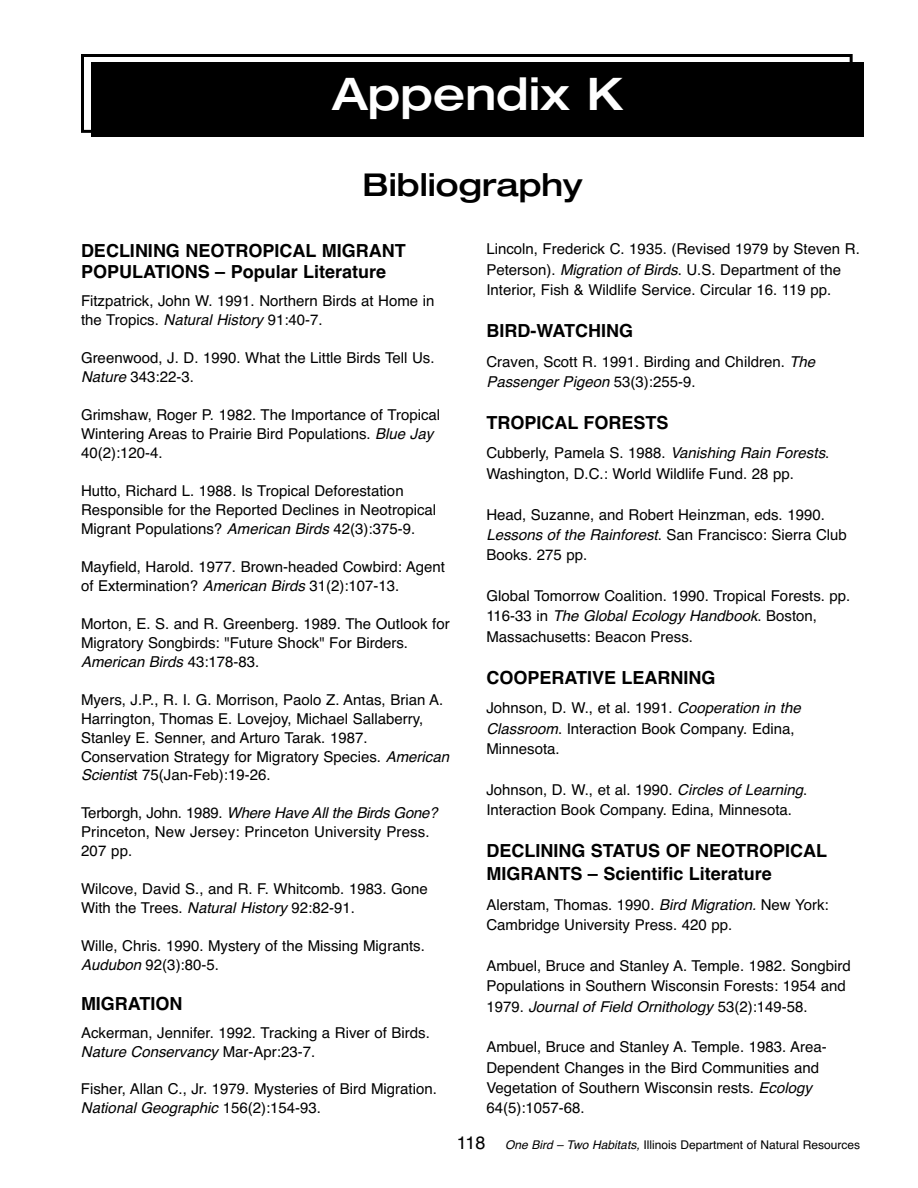
<style>
.page{position:relative;width:918px;height:1188px;background:#fff}
.page>*{position:absolute;margin:0;border:0;box-sizing:border-box;transform-origin:0 0}
.t1{font:500 expanded 45px "Helvetica Neue LT Std";color:#fff}
.t2{font:500 expanded 31.5px "Helvetica Neue LT Std";color:#000}
.t3{font:700 18px/21.8px "Helvetica";color:#000}
.t4{font:15px/18.9px "Helvetica";color:#000}
.t5{font:12px "Helvetica";color:#000}
.s1{font-style:italic}
.s2{font-size:18px}
</style>
<div class="page">
<div style="left:84px;top:57px;width:766px;height:73px;background:linear-gradient(to right,#fff,#fff)"></div>
<div style="left:81px;top:54px;width:772px;height:79px;border:3px solid #000"></div>
<div style="left:92px;top:63px;width:772px;height:74px;background:#000"></div>
<h1 class="t1" style="left:332px;top:77px;width:293px">Appendix K</h1>
<h2 class="t2" style="left:363px;top:173px;width:221px">Bibliography</h2>
<p class="t3" style="left:81px;top:239px;width:326px">DECLINING NEOTROPICAL MIGRANT<br>POPULATIONS – Popular Literature</p>
<p class="t4" style="left:81px;top:292px;width:355px">Fitzpatrick, John W. 1991. Northern Birds at Home in the Tropics. <span class="s1">Natural History</span> 91:40-7.</p>
<p class="t4" style="left:81px;top:349px;width:355px">Greenwood, J. D. 1990. What the Little Birds Tell Us.<br><span class="s1">Nature</span> 343:22-3.</p>
<p class="t4" style="left:81px;top:405px;width:361px">Grimshaw, Roger P. 1982. The Importance of Tropical<br>Wintering Areas to Prairie Bird Populations. <span class="s1">Blue Jay<br></span>40(2):120-4.</p>
<p class="t4" style="left:81px;top:481px;width:357px">Hutto, Richard L. 1988. Is Tropical Deforestation<br>Responsible for the Reported Declines in Neotropical<br>Migrant Populations? <span class="s1">American Birds</span> 42(3):375-9.</p>
<p class="t4" style="left:81px;top:557px;width:365px">Mayfield, Harold. 1977. Brown-headed Cowbird: Agent of Extermination? <span class="s1">American Birds</span> 31(2):107-13.</p>
<p class="t4" style="left:81px;top:614px;width:370px">Morton, E. S. and R. Greenberg. 1989. The Outlook for<br>Migratory Songbirds: "Future Shock" For Birders.<br><span class="s1">American Birds</span> 43:178-83.</p>
<p class="t4" style="left:81px;top:690px;width:370px">Myers, J.P., R. I. G. Morrison, Paolo Z. Antas, Brian A.<br>Harrington, Thomas E. Lovejoy, Michael Sallaberry, Stanley E. Senner, and Arturo Tarak. 1987.<br>Conservation Strategy for Migratory Species. <span class="s1">American Scientis</span>t 75(Jan-Feb):19-26.</p>
<p class="t4" style="left:81px;top:804px;width:358px">Terborgh, John. 1989. <span class="s1">Where Have All the Birds Gone?<br></span>Princeton, New Jersey: Princeton University Press.<br>207 pp.</p>
<p class="t4" style="left:81px;top:880px;width:348px">Wilcove, David S., and R. F. Whitcomb. 1983. Gone<br>With the Trees. <span class="s1">Natural History</span> 92:82-91.</p>
<p class="t4" style="left:81px;top:937px;width:345px">Wille, Chris. 1990. Mystery of the Missing Migrants.<br><span class="s1">Audubon</span> 92(3):80-5.</p>
<p class="t3" style="left:81px;top:993px;width:103px">MIGRATION</p>
<p class="t4" style="left:81px;top:1023px;width:350px">Ackerman, Jennifer. 1992. Tracking a River of Birds.<br><span class="s1">Nature Conservancy</span> Mar-Apr:23-7.</p>
<p class="t4" style="left:81px;top:1080px;width:357px">Fisher, Allan C., Jr. 1979. Mysteries of Bird Migration.<br><span class="s1">National Geographic</span> 156(2):154-93.</p>
<p class="t4" style="left:486px;top:239px;width:375px;line-height:20.4px">Lincoln, Frederick C. 1935. (Revised 1979 by Steven R.<br>Peterson). <span class="s1">Migration of Birds</span>. U.S. Department of the<br>Interior, Fish &amp; Wildlife Service. Circular 16. 119 pp.</p>
<p class="t3" style="left:486px;top:320px;width:148px">BIRD-WATCHING</p>
<p class="t4" style="left:486px;top:351px;width:330px;line-height:20.4px">Craven, Scott R. 1991. Birding and Children. <span class="s1">The<br>Passenger Pigeon</span> 53(3):255-9.</p>
<p class="t3" style="left:486px;top:412px;width:184px">TROPICAL FORESTS</p>
<p class="t4" style="left:486px;top:443px;width:344px;line-height:20.4px">Cubberly, Pamela S. 1988. <span class="s1">Vanishing Rain Forests</span>.<br>Washington, D.C.: World Wildlife Fund. 28 pp.</p>
<p class="t4" style="left:486px;top:504px;width:362px;line-height:20.4px">Head, Suzanne, and Robert Heinzman, eds. 1990.<br><span class="s1">Lessons of the Rainforest</span>. San Francisco: Sierra Club<br>Books. 275 pp.</p>
<p class="t4" style="left:486px;top:586px;width:366px;line-height:20.4px">Global Tomorrow Coalition. 1990. Tropical Forests. pp.<br>116-33 in <span class="s1">The Global Ecology Handbook</span>. Boston,<br>Massachusetts: Beacon Press.</p>
<p class="t3" style="left:486px;top:667px;width:231px">COOPERATIVE LEARNING</p>
<p class="t4" style="left:486px;top:698px;width:316px;line-height:20.4px">Johnson, D. W., et al. 1991. <span class="s1">Cooperation in the<br>Classroom</span>. Interaction Book Company. Edina,<br>Minnesota.</p>
<p class="t4" style="left:486px;top:779px;width:323px;line-height:20.4px">Johnson, D. W., et al. 1990. <span class="s1">Circles of Learning</span>.<br>Interaction Book Company. Edina, Minnesota.</p>
<p class="t3" style="left:486px;top:839px;width:342px;line-height:23.2px">DECLINING STATUS OF NEOTROPICAL<br>MIGRANTS – Scientific Literature</p>
<p class="t4" style="left:486px;top:894px;width:344px;line-height:20.4px">Alerstam, Thomas. 1990. <span class="s1">Bird Migration.</span> New York:<br>Cambridge University Press. 420 pp.</p>
<p class="t4" style="left:486px;top:956px;width:366px;line-height:20.4px">Ambuel, Bruce and Stanley A. Temple. 1982. Songbird<br>Populations in Southern Wisconsin Forests: 1954 and<br>1979. <span class="s1">Journal of Field Ornithology</span> 53(2):149-58.</p>
<p class="t4" style="left:486px;top:1037px;width:342px;line-height:20.4px">Ambuel, Bruce and Stanley A. Temple. 1983. Area-Dependent Changes in the Bird Communities and Vegetation of Southern Wisconsin rests. <span class="s1">Ecology </span>64(5):1057-68.</p>
<p class="t5" style="left:457px;top:1138px;width:405px"><span class="s2">118</span> <span class="s1">One Bird – Two Habitats,</span> Illinois Department of Natural Resources</p>
</div>
